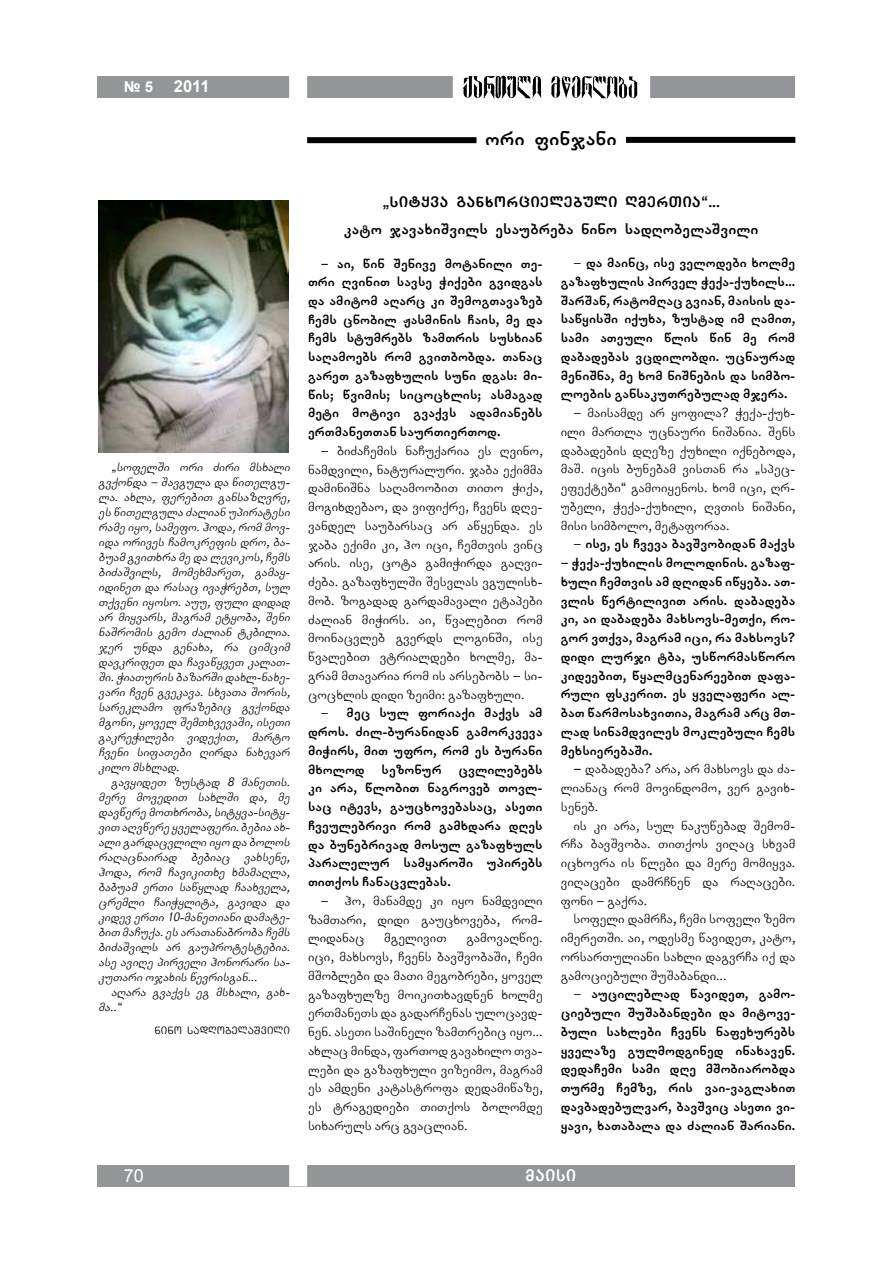
<style>
.page{position:relative;width:893px;height:1263px;background:#fff}
.page>*{position:absolute;margin:0;border:0;box-sizing:border-box;transform-origin:0 0}
.t1{font:700 19.5px "Kolhety";color:#000}
.t2{font:18px "Arial";color:#fff}
.t3{font:700 16.5px "Kolhety Mt";color:#fff}
.t4{font:700 16.5px "Arial";color:#fff}
.t5{font:700 15px "Kolhety";color:#000}
.t6{font:700 15px "Kolhety Mt";color:#000}
.t7{font:700 15px "Arial";color:#fff}
.t8{font:700 13.2px/18.8px "Kolhety";color:#000;text-align:justify}
.t9{font:13.2px/18.8px "Kolhety Normal";color:#000;text-align:justify}
.t10{font:italic 12px/15px "Kolhety Normal";color:#000;text-align:justify}
.t11{font:10.5px "Kolhety Mt Normal";color:#000}
.s1{font-family:"Kolhety Normal";font-weight:400}
.s2{font-family:"Kolhety";font-weight:700}
</style>
<div class="page">
<div style="left:98px;top:76px;width:697px;height:21px;background:#939598"></div>
<div style="left:98px;top:1165px;width:697px;height:21px;background:#939598"></div>
<div style="left:289px;top:74px;width:18px;height:24px;background:#fff;border:2px solid #fff"></div>
<div style="left:289px;top:1165px;width:18px;height:21px;background:#fff;border:2px solid #fff"></div>
<div style="left:453px;top:74px;width:197px;height:26px;background:#fff"></div>
<img style="left:461px;top:75px;width:177px;height:24px">
<div style="left:307px;top:137px;width:169px;height:6px;background:#000"></div>
<div style="left:626px;top:137px;width:169px;height:6px;background:#000"></div>
<img style="left:99px;top:200px;width:189px;height:252px">
<p class="t7" style="left:124px;top:77px;width:31px">№ 5</p>
<p class="t4" style="left:174px;top:75px;width:37px">2011</p>
<h1 class="t1" style="left:485px;top:129px;width:133px">ORI FINJANI</h1>
<p class="t10" style="left:99px;top:460px;width:195px;text-indent:13px">`SOFELSI ORI ZIRI MSXALI GVQONDA – SAVGULA DA WITELGU-LA. AXLA, FEREBIT GANSAZRVRE, ES WITELGULA ZALIAN UPIRATESI RAME IYO,SAMEFO.HODA,ROM MOV-IDA ORIVES CAMOKREFIS DRO, BA-BUAM GVITXRA ME DA LEVIKOS,CEMS BIZASVILS, MOMEXMARET, GAMAY-IDINET DA RASAC IVAWREBT, SUL TQVENI IYOSO. AUU, FULI DIDAD AR MIYVARS, MAGRAM ETYOBA, SENI NASROMIS GEMO ZALIAN TKBILIA.<br>JER UNDA GENAXA, RA CIMCIM DAVKRIFET DA CAVAWYVET KALAT-SI.WIATURIS BAZARSI DAXL-NAXE-VARI CVEN GVEKAVA. SXVATA SORIS, SAREKLAMO FRAZEBIC GVQONDA MGONI, YOVEL SEMTXVEVASI, ISETI GAKREWILEBI VIDEQIT, MARTO CVENI SIFATEBI RIRDA NAXEVAR KILO MSXLAD.</p>
<p class="t10" style="left:98px;top:775px;width:195px;text-indent:13px">GAVYIDET ZUSTAD 8 MANETIS.<br>MERE MOVEDIT SAXLSI DA, ME DAVWERE MOTXROBA,SITYVA-SITY-VIT ARVWERE YVELAFERI.BEBIA AX-ALI GARDACVLILI IYO DA BOLOS RARACNAIRAD BEBIAC VAXSENE, HODA, ROM CAVIKITXE XMAMARLA, BABUAM ERTI SAWYLAD CAAXVELA, CREMLI CAIWYLITA, GAVIDA DA KIDEV ERTI 10-MANETIANI DAMATE-BIT MACUQA.ES ARATANABROBA CEMS BIZASVILS AR GAUPROTESTEBIA.<br>ASE AVIRE PIRVELI HONORARI SA-KUTARI OJAXIS WEVRISGAN...</p>
<p class="t10" style="left:98px;top:985px;width:195px;text-indent:13px">ARARA GVAQVS EG MSXALI, GAX-<br>MA..~</p>
<p class="t11" style="left:155px;top:1026px;width:137px">NINO SADROBELASVILI</p>
<p class="t6" style="left:382px;top:195px;width:339px">`SITYVA GANXORCIELEBULI RMERTIA~...</p>
<p class="t5" style="left:344px;top:222px;width:416px">KATO JAVAXISVILS ESAUBREBA NINO SADROBELASVILI</p>
<p class="t8" style="left:308px;top:255px;width:236px;text-indent:13px">– AI, WIN SENIVE MOTANILI TE-TRI RVINIT SAVSE WIQEBI GVIDGAS DA AMITOM ARARC KI SEMOGTAVAZEB CEMS CNOBIL JASMINIS CAIS, ME DA CEMS STUMREBS ZAMTRIS SUSXIAN SARAMOEBS ROM GVITBOBDA. TANAC GARET GAZAFXULIS SUNI DGAS: MI-WIS; WVIMIS; SICOCXLIS; ASMAGAD METI MOTIVI GVAQVS ADAMIANEBS ERTMANETTAN SAURTIERTOD.</p>
<p class="t9" style="left:308px;top:442px;width:236px;text-indent:13px">– BIZACEMIS NACUQARIA ES RVINO, NAMDVILI, NATURALURI. JABA EQIMMA DAMINISNA SARAMOOBIT TITO WIQA, MOGIXDEBAO, DA VIFIQRE, CVENS DRE-VANDEL SAUBARSAC AR AWYENDA. ES JABA EQIMI KI, HO ICI, CEMTVIS VINC ARIS. ISE, COTA GAMIWIRDA GARVI-ZEBA. GAZAFXULSI SESVLAS VGULISX-MOB. ZOGADAD GARDAMAVALI ETAPEBI ZALIAN MIWIRS. AI, WVALEBIT ROM MOINACVLEB GVERDS LOGINSI, ISE WVALEBIT VTRIALDEBI XOLME, MA-GRAM MTAVARIA ROM IS ARSEBOBS – SI-COCXLIS DIDI ZEIMI: GAZAFXULI.</p>
<p class="t8" style="left:308px;top:705px;width:236px;text-indent:13px"><span class="s1">–</span> MEC SUL FORIAQI MAQVS AM DROS. ZIL-BURANIDAN GAMORKVEVA MIWIRS, MIT UFRO, ROM ES BURANI MXOLOD</p>
<p class="t8" style="left:308px;top:761px;width:236px;text-indent:150px">CVLILEBEBS KI ARA, WLOBIT NAGROVEB TOVL-SAC ITEVS, GAUCXOVEBASAC, ASETI CVEULEBRIVI ROM GAMXDARA DRES DA BUNEBRIVAD MOSUL GAZAFXULS PARALELUR SAMYAROSI UPIREBS TITQOS CANACVLEBAS.</p>
<p class="t9" style="left:308px;top:892px;width:236px;text-indent:13px">– HO, MANAMDE KI IYO NAMDVILI ZAMTARI, DIDI GAUCXOVEBA, ROM-LIDANAC</p>
<p class="t8" style="left:382px;top:761px;width:62px">SEZONUR</p>
<p class="t9" style="left:308px;top:929px;width:236px;text-indent:158px">GAMOVARWIE.<br>ICI, MAXSOVS, CVENS BAVSVOBASI, CEMI MSOBLEBI DA MATI MEGOBREBI, YOVEL GAZAFXULZE MOIKITXAVDNEN XOLME ERTMANETS DA GADARCENAS ULOCAVD-NEN. ASETI SASINELI ZAMTREBIC IYO...<br>AXLAC MINDA, FARTOD GAVAXILO TVA-LEBI DA GAZAFXULI VIZEIMO, MAGRAM ES AMDENI KATASTROFA DEDAMIWAZE, ES TRAGEDIEBI TITQOS BOLOMDE SIXARULS ARC GVACLIAN.</p>
<p class="t9" style="left:384px;top:929px;width:64px">MGELIVIT</p>
<p class="t8" style="left:561px;top:254px;width:236px;text-indent:13px"><span class="s1">–</span> DA MAINC, ISE VELODEBI XOLME GAZAFXULIS PIRVEL WEQA-QUXILS...<br>SARSAN, RATOMRAC GVIAN, MAISIS DA-SAWYISSI IQUXA, ZUSTAD IM RAMIT, SAMI ATEULI WLIS WIN ME ROM DABADEBAS VCDILOBDI. UCNAURAD MENISNA, ME XOM NISNEBIS DA SIMBO-LOEBIS GANSAKUTREBULAD MJERA.</p>
<p class="t9" style="left:561px;top:404px;width:236px;text-indent:13px">– MAISAMDE AR YOFILA? WEQA-QUX-ILI MARTLA UCNAURI NISANIA. SENS DABADEBIS DREZE QUXILI IQNEBODA, MAS. ICIS BUNEBAM VISTAN RA `SPEC-EFEQTEBI~ GAMOIYENOS. XOM ICI, RR-UBELI, WEQA-QUXILI, RVTIS NISANI, MISI SIMBOLO, METAFORAA.</p>
<p class="t8" style="left:573px;top:536px;width:223px"><span class="s1">–</span> ISE, ES CVEVA BAVSVOBIDAN MAQVS</p>
<p class="t8" style="left:561px;top:554px;width:236px">– WEQA-QUXILIS MOLODINIS. GAZAF-XULI CEMTVIS AM DRIDAN IWYEBA. AT-VLIS WERTILIVIT ARIS. DABADEBA KI, AI DABADEBA MAXSOVS-METQI, RO-GOR VTQVA, MAGRAM ICI, RA MAXSOVS?<br>DIDI LURJI TBA, USWORMASWORO KIDEEBIT, WYALMCENAREEBIT DAFA-RULI FSKERIT. ES YVELAFERI AL-BAT WARMOSAXVITIA, MAGRAM ARC MT-LAD SINAMDVILES MOKLEBULI CEMS MEXSIEREBASI.</p>
<p class="t9" style="left:561px;top:760px;width:236px;text-indent:13px"><span class="s2">–</span> DABADEBA? ARA, AR MAXSOVS DA ZA-LIANAC ROM MOVINDOMO, VER GAVIX-SENEB.</p>
<p class="t9" style="left:561px;top:817px;width:236px;text-indent:13px">IS KI ARA, SUL NAKUWEBAD SEMOM-RCA BAVSVOBA. TITQOS VIRAC SXVAM ICXOVRA IS WLEBI DA MERE MOMIYVA.<br>VIRACEBI DAMRCNEN DA RARACEBI.<br>FONI – GAQRA.</p>
<p class="t9" style="left:561px;top:910px;width:236px;text-indent:13px">SOFELI DAMRCA, CEMI SOFELI ZEMO IMERETSI. AI, ODESME WAVIDET, KATO, ORSARTULIANI SAXLI DAGVRCA IQ DA GAMOCIEBULI SUSABANDI...</p>
<p class="t8" style="left:561px;top:985px;width:236px;text-indent:13px"><span class="s1">–</span> AUCILEBLAD WAVIDET, GAMO-CIEBULI SUSABANDEBI DA MITOVE-BULI SAXLEBI CVENS NAFEXUREBS YVELAZE GULMODGINED INAXAVEN.<br>DEDACEMI SAMI DRE MSOBIAROBDA TURME CEMZE, RIS VAI-VAGLAXIT DAVBADEBULVAR, BAVSVIC ASETI VI-YAVI, XATABALA DA ZALIAN SARIANI.</p>
<h2 class="t2" style="left:124px;top:1164px;width:22px">70</h2>
<p class="t3" style="left:525px;top:1167px;width:53px">MAISI</p>
</div>
